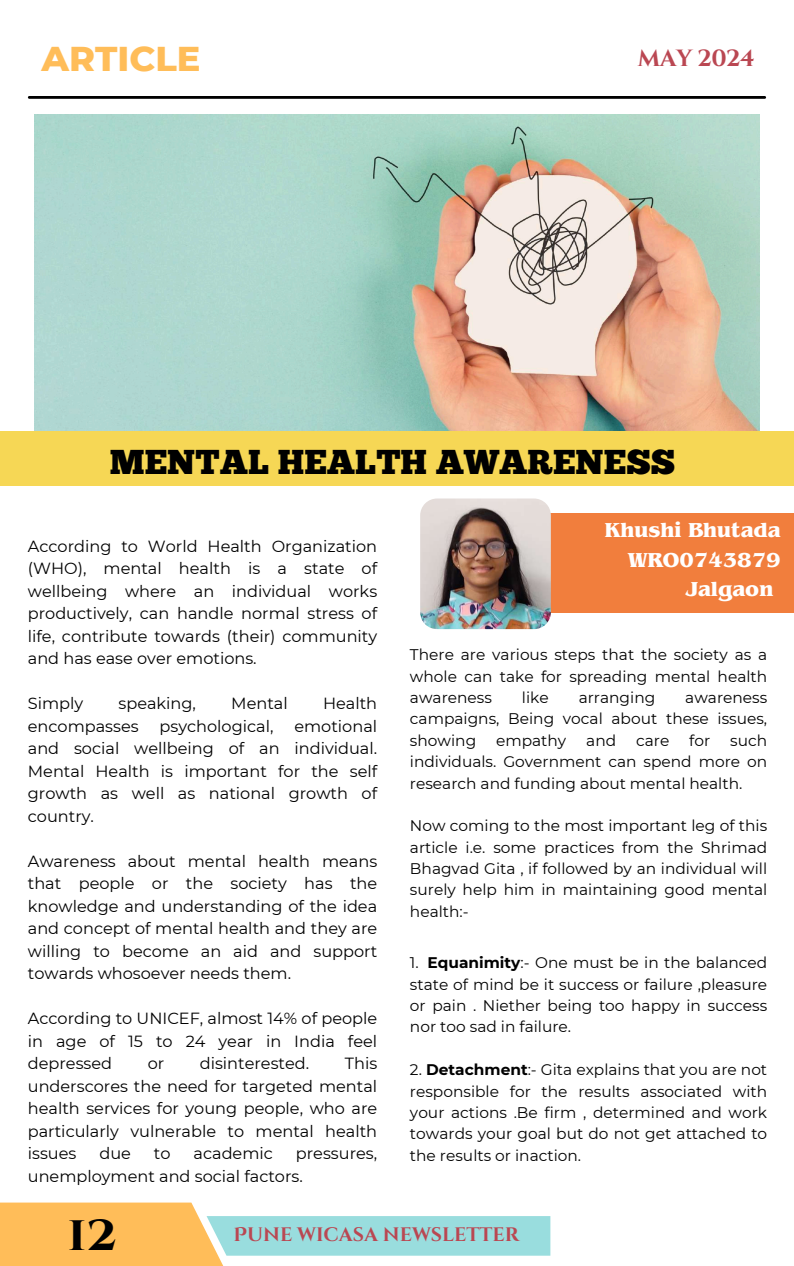
<style>
.page{position:relative;width:794px;height:1266px;background:#fff}
.page>*{position:absolute;margin:0;border:0;box-sizing:border-box;transform-origin:0 0}
.t1{font:700 49.5px "Cinzel Decorative";color:#000}
.t2{font:800 35.17px "Montserrat";color:#ffbd59}
.t3{font:34.5px "Chunk Five";color:#000}
.t4{font:700 23.4px "Cinzel";letter-spacing:-.02em;color:#ba4752}
.t5{font:700 21.23px "Benguiat Pro ITC";color:#fff}
.t6{font:700 19.5px "Cinzel Decorative";color:#ba4752}
.t7{font:16.12px/22.5px "Montserrat";color:#000;text-align:justify}
.t8{font:15.38px/21.4px "Montserrat";color:#000;text-align:justify}
.s1{font-weight:700}
</style>
<div class="page">
<img style="left:35px;top:115px;width:723px;height:316px">
<div style="left:452px;top:513px;width:341px;height:100px;background:#f17e3d"></div>
<hr style="left:29px;top:96px;width:735px;height:3px;background:#000">
<img style="left:420px;top:498px;width:130px;height:131px">
<div style="left:0;top:431px;width:793px;height:55px;background:#f6d755"></div>
<svg style="left:0;top:1202px;width:550px;height:64px"></svg>
<h2 class="t2" style="left:42px;top:37px;width:160px">ARTICLE</h2>
<h3 class="t4" style="left:637px;top:43px;width:118px">MAY 2024</h3>
<h3 class="t3" style="left:110px;top:448px;width:566px">MENTAL HEALTH AWARENESS</h3>
<p class="t7" style="left:28px;top:534px;width:351px">According to World Health Organization (WHO), mental health is a state of wellbeing where an individual works productively, can handle normal stress of life, contribute towards (their) community and has ease over emotions.</p>
<p class="t7" style="left:28px;top:692px;width:57px">Simply</p>
<p class="t7" style="left:118px;top:692px;width:79px">speaking,</p>
<p class="t7" style="left:231px;top:692px;width:58px">Mental</p>
<p class="t7" style="left:323px;top:692px;width:56px">Health</p>
<p class="t7" style="left:28px;top:714px;width:112px">encompasses</p>
<p class="t7" style="left:159px;top:714px;width:115px">psychological,</p>
<p class="t7" style="left:28px;top:714px;width:351px;text-indent:266px">emotional and social wellbeing of an individual.<br>Mental Health is important for the self growth as well as national growth of country.</p>
<p class="t7" style="left:28px;top:849px;width:351px">Awareness about mental health means that people or the society has the knowledge and understanding of the idea and concept of mental health and they are willing to become an aid and support towards whosoever needs them.</p>
<p class="t7" style="left:28px;top:1007px;width:351px">According to UNICEF, almost 14% of people in age of 15 to 24 year in India feel depressed</p>
<p class="t7" style="left:28px;top:1052px;width:351px;text-indent:317px">This underscores the need for targeted mental health services for young people, who are particularly vulnerable to mental health issues</p>
<p class="t7" style="left:148px;top:1052px;width:18px">or</p>
<p class="t7" style="left:200px;top:1052px;width:111px">disinterested.</p>
<p class="t7" style="left:99px;top:1142px;width:33px">due</p>
<p class="t7" style="left:154px;top:1142px;width:18px">to</p>
<p class="t7" style="left:193px;top:1142px;width:81px">academic</p>
<p class="t7" style="left:28px;top:1142px;width:351px;text-indent:268px">pressures, unemployment and social factors.</p>
<h3 class="t5" style="left:604px;top:522px;width:177px">Khushi Bhutada</h3>
<h3 class="t5" style="left:627px;top:552px;width:154px">WRO0743879</h3>
<h3 class="t5" style="left:685px;top:582px;width:89px">Jalgaon</h3>
<p class="t8" style="left:410px;top:644px;width:358px">There are various steps that the society as a whole can take for spreading mental health awareness</p>
<p class="t8" style="left:521px;top:687px;width:28px">like</p>
<p class="t8" style="left:578px;top:687px;width:78px">arranging</p>
<p class="t8" style="left:410px;top:687px;width:358px;text-indent:275px">awareness campaigns, Being vocal about these issues, showing</p>
<p class="t8" style="left:496px;top:729px;width:72px">empathy</p>
<p class="t8" style="left:586px;top:729px;width:31px">and</p>
<p class="t8" style="left:635px;top:729px;width:35px">care</p>
<p class="t8" style="left:689px;top:729px;width:23px">for</p>
<p class="t8" style="left:410px;top:729px;width:358px;text-indent:320px">such individuals. Government can spend more on research and funding about mental health.</p>
<p class="t8" style="left:410px;top:815px;width:358px">Now coming to the most important leg of this article i.e. some practices from the Shrimad Bhagvad Gita , if followed by an individual will surely help him in maintaining good mental health:-</p>
<p class="t8" style="left:410px;top:952px;width:358px">1. <span class="s1">Equanimity</span>:- One must be in the balanced state of mind be it success or failure ,pleasure or pain . Niether being too happy in success nor too sad in failure.</p>
<p class="t8" style="left:410px;top:1059px;width:358px">2. <span class="s1">Detachment</span>:- Gita explains that you are not responsible for the results associated with your actions .Be firm , determined and work towards your goal but do not get attached to the results or inaction.</p>
<h1 class="t1" style="left:68px;top:1202px;width:51px">12</h1>
<p class="t6" style="left:233px;top:1222px;width:287px">PUNE WICASA NEWSLETTER</p>
</div>
